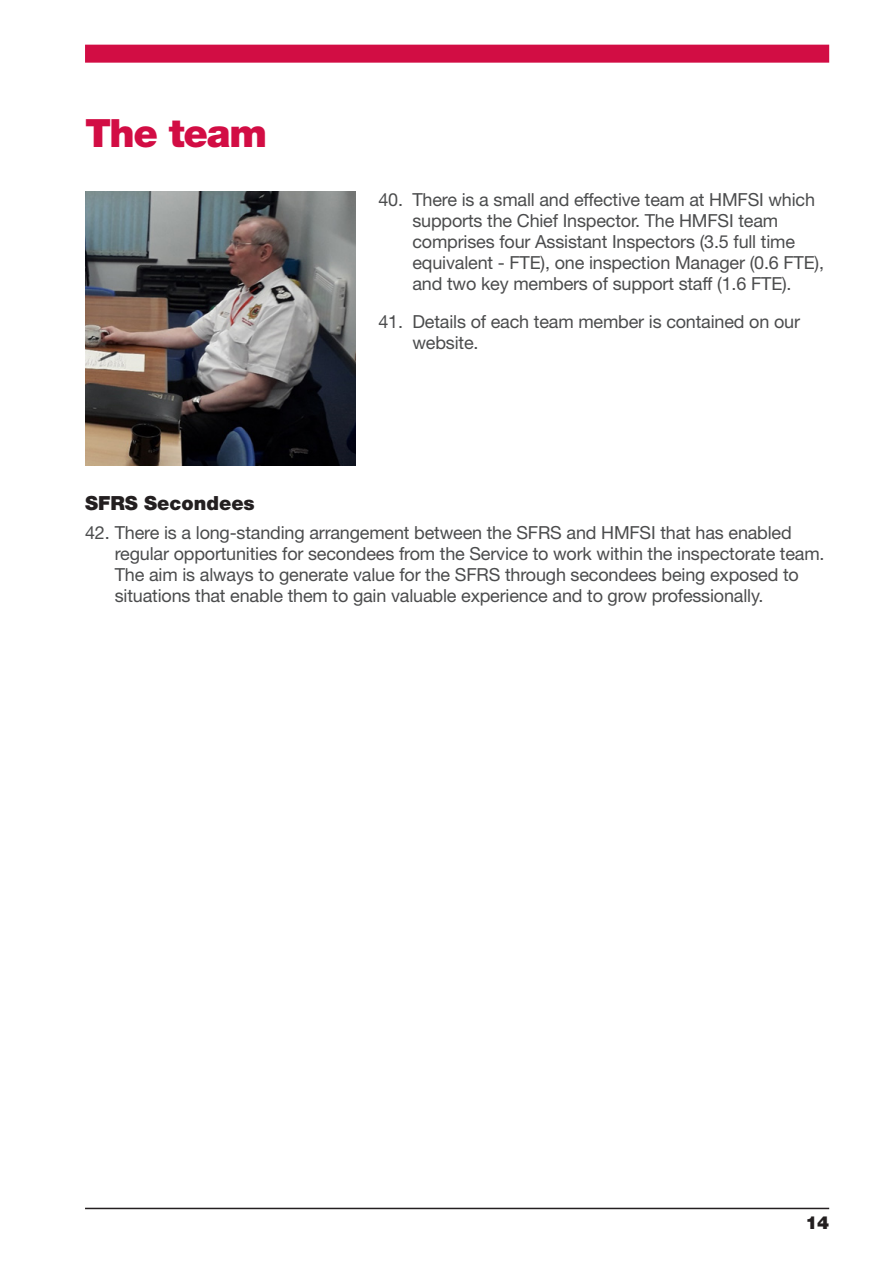
<style>
.page{position:relative;width:893px;height:1263px;background:#fff}
.page>*{position:absolute;margin:0;border:0;box-sizing:border-box;transform-origin:0 0}
.H3_Chapter_Head{font:900 39px "Helvetica Neue LT Std";letter-spacing:-.03em;color:#d20d44}
.Level_A_Black{font:900 19.5px "Helvetica Neue LT Std";color:#231f20}
.t1{font:18px/21px "Helvetica Neue LT Std";letter-spacing:-.01em;color:#4b4c4d}
.t2{font:900 18px "Helvetica Neue LT Std";color:#231f20}
</style>
<div class="page">
<div style="left:85px;top:45px;width:744px;height:18px;background:#d20d44"></div>
<hr style="left:85px;top:1208px;width:744px;height:1px;background:#231f20">
<img style="left:85px;top:191px;width:270px;height:275px">
<h3 class="H3_Chapter_Head" style="left:85px;top:110px;width:184px">The team</h3>
<p class="t1" style="left:412px;top:189px;width:413px;text-indent:-34px">40. There is a small and effective team at HMFSI which supports the Chief Inspector. The HMFSI team comprises four Assistant Inspectors (3.5 full time equivalent - FTE), one inspection Manager (0.6 FTE), and two key members of support staff (1.6 FTE).</p>
<p class="t1" style="left:412px;top:311px;width:389px;text-indent:-34px">41. Details of each team member is contained on our website.</p>
<p class="Level_A_Black" style="left:85px;top:491px;width:171px">SFRS Secondees</p>
<p class="t1" style="left:115px;top:522px;width:711px;text-indent:-30px">42. There is a long-standing arrangement between the SFRS and HMFSI that has enabled regular opportunities for secondees from the Service to work within the inspectorate team.<br>The aim is always to generate value for the SFRS through secondees being exposed to situations that enable them to gain valuable experience and to grow professionally.</p>
<p class="t2" style="left:805px;top:1212px;width:25px">14</p>
</div>
